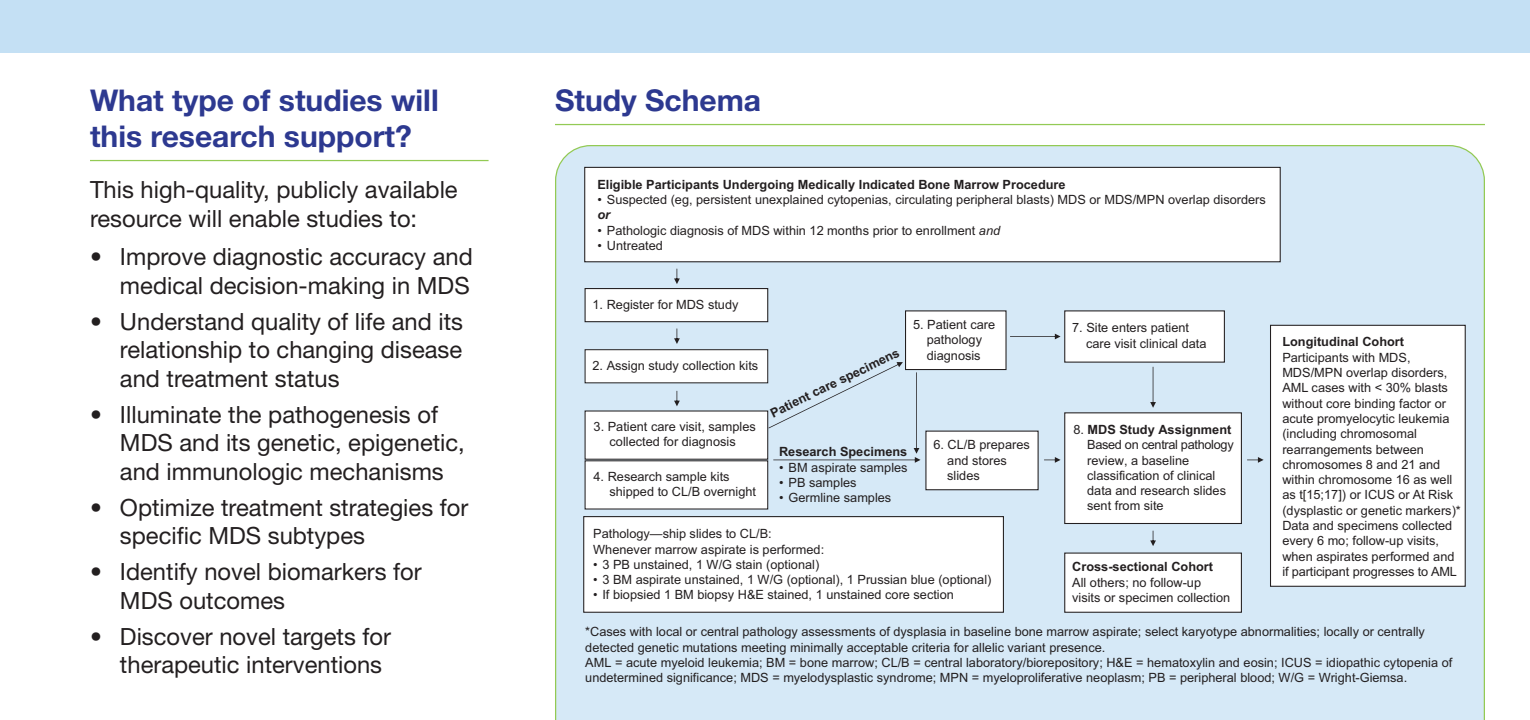
<style>
.page{position:relative;width:1530px;height:720px;background:#fff}
.page>*{position:absolute;margin:0;border:0;box-sizing:border-box;transform-origin:0 0}
.t1{font:700 30px/36px "Helvetica Neue LT Std";color:#2d3990}
.t2{font:23.75px/28.5px "Helvetica Neue LT Std";color:#231f20}
.t3{font:12.75px/15.2px "Arial";color:#231f20}
.t4{font:700 12.75px "Arial";color:#231f20}
.t5{font:italic 700 12.75px "Arial";color:#231f20}
.s1{font-style:italic}
.s2{font-weight:700}
</style>
<div class="page">
<div style="left:0;top:0;width:1530px;height:52px;background:#c4e0f4"></div>
<hr style="left:90px;top:160px;width:399px;height:1px;background:#93ca54">
<svg style="left:555px;top:145px;width:930px;height:575px"></svg>
<hr style="left:555px;top:124px;width:930px;height:1px;background:#93ca54">
<h1 class="t1" style="left:555px;top:82px;width:208px">Study Schema</h1>
<h1 class="t1" style="left:90px;top:82px;width:350px">What type of studies will this research support?</h1>
<h2 class="t2" style="left:90px;top:175px;width:369px">This high-quality, publicly available resource will enable studies to:</h2>
<h2 class="t2" style="left:90px;top:242px;width:384px;text-align:right">• Improve diagnostic accuracy and medical decision-making in MDS</h2>
<h2 class="t2" style="left:120px;top:307px;width:345px;text-align:justify;text-indent:-30px">• Understand quality of life and its relationship to changing disease and treatment status</h2>
<h2 class="t2" style="left:120px;top:400px;width:346px;text-indent:-30px">• Illuminate the pathogenesis of<br>MDS and its genetic, epigenetic, and immunologic mechanisms</h2>
<h2 class="t2" style="left:120px;top:493px;width:350px;text-indent:-30px">• Optimize treatment strategies for specific MDS subtypes</h2>
<h2 class="t2" style="left:120px;top:557px;width:303px;text-indent:-30px">• Identify novel biomarkers for<br>MDS outcomes</h2>
<h2 class="t2" style="left:120px;top:622px;width:273px;text-indent:-30px">• Discover novel targets for therapeutic interventions</h2>
<p class="t3" style="left:585px;top:624px;width:869px">*Cases with local or central pathology assessments of dysplasia in baseline bone marrow aspirate; select karyotype abnormalities; locally or centrally detected genetic mutations meeting minimally acceptable criteria for allelic variant presence.<br>AML = acute myeloid leukemia; BM = bone marrow; CL/B = central laboratory/biorepository; H&amp;E = hematoxylin and eosin; ICUS = idiopathic cytopenia of undetermined significance; MDS = myelodysplastic syndrome; MPN = myeloproliferative neoplasm; PB = peripheral blood; W/G = Wright-Giemsa.</p>
<p class="t4" style="left:597px;top:176px;width:470px">Eligible Participants Undergoing Medically Indicated Bone Marrow Procedure</p>
<p class="t3" style="left:597px;top:192px;width:670px">• Suspected (eg, persistent unexplained cytopenias, circulating peripheral blasts) MDS or MDS/MPN overlap disorders</p>
<p class="t5" style="left:597px;top:207px;width:14px">or</p>
<p class="t3" style="left:597px;top:223px;width:404px">• Pathologic diagnosis of MDS within 12 months prior to enrollment <span class="s1">and</span></p>
<p class="t3" style="left:597px;top:238px;width:67px">• Untreated</p>
<p class="t3" style="left:593px;top:297px;width:147px">1. Register for MDS study</p>
<p class="t3" style="left:913px;top:317px;width:84px;text-align:center">5. Patient care pathology diagnosis</p>
<p class="t3" style="left:1086px;top:320px;width:122px;text-indent:-14px">7. Site enters patient care visit clinical data</p>
<p class="t4" style="left:1282px;top:333px;width:123px">Longitudinal Cohort</p>
<p class="t3" style="left:1282px;top:350px;width:180px">Participants with MDS,<br>MDS/MPN overlap disorders,<br>AML cases with &lt; 30% blasts without core binding factor or acute promyelocytic leukemia (including chromosomal rearrangements between chromosomes 8 and 21 and within chromosome 16 as well as t[15;17]) or ICUS or At Risk (dysplastic or genetic markers)*<br>Data and specimens collected every 6 mo; follow-up visits, when aspirates performed and if participant progresses to AML</p>
<p class="t4" style="left:768px;top:406px;width:143px;rotate:-26deg">Patient care specimens</p>
<p class="t3" style="left:593px;top:358px;width:167px">2. Assign study collection kits</p>
<p class="t3" style="left:594px;top:419px;width:164px;text-align:center">3. Patient care visit, samples collected for diagnosis</p>
<p class="t3" style="left:609px;top:469px;width:148px;text-indent:-16px">4. Research sample kits shipped to CL/B overnight</p>
<p class="t3" style="left:1087px;top:422px;width:148px;text-indent:-14px">8. <span class="s2">MDS Study Assignment<br></span>Based on central pathology review, a baseline classification of clinical data and research slides sent from site</p>
<p class="t3" style="left:947px;top:437px;width:84px;text-indent:-14px">6. CL/B prepares and stores slides</p>
<p class="t4" style="left:779px;top:443px;width:130px">Research Specimens</p>
<p class="t3" style="left:779px;top:460px;width:130px">• BM aspirate samples</p>
<p class="t3" style="left:779px;top:475px;width:79px">• PB samples</p>
<p class="t3" style="left:779px;top:490px;width:114px">• Germline samples</p>
<p class="t3" style="left:593px;top:526px;width:232px">Pathology—ship slides to CL/B:<br>Whenever marrow aspirate is performed:</p>
<p class="t3" style="left:593px;top:557px;width:228px">• 3 PB unstained, 1 W/G stain (optional)</p>
<p class="t3" style="left:593px;top:572px;width:400px">• 3 BM aspirate unstained, 1 W/G (optional), 1 Prussian blue (optional)</p>
<p class="t3" style="left:593px;top:588px;width:362px">• If biopsied 1 BM biopsy H&amp;E stained, 1 unstained core section</p>
<p class="t4" style="left:1072px;top:558px;width:142px">Cross-sectional Cohort</p>
<p class="t3" style="left:1072px;top:575px;width:159px">All others; no follow-up visits or specimen collection</p>
</div>
